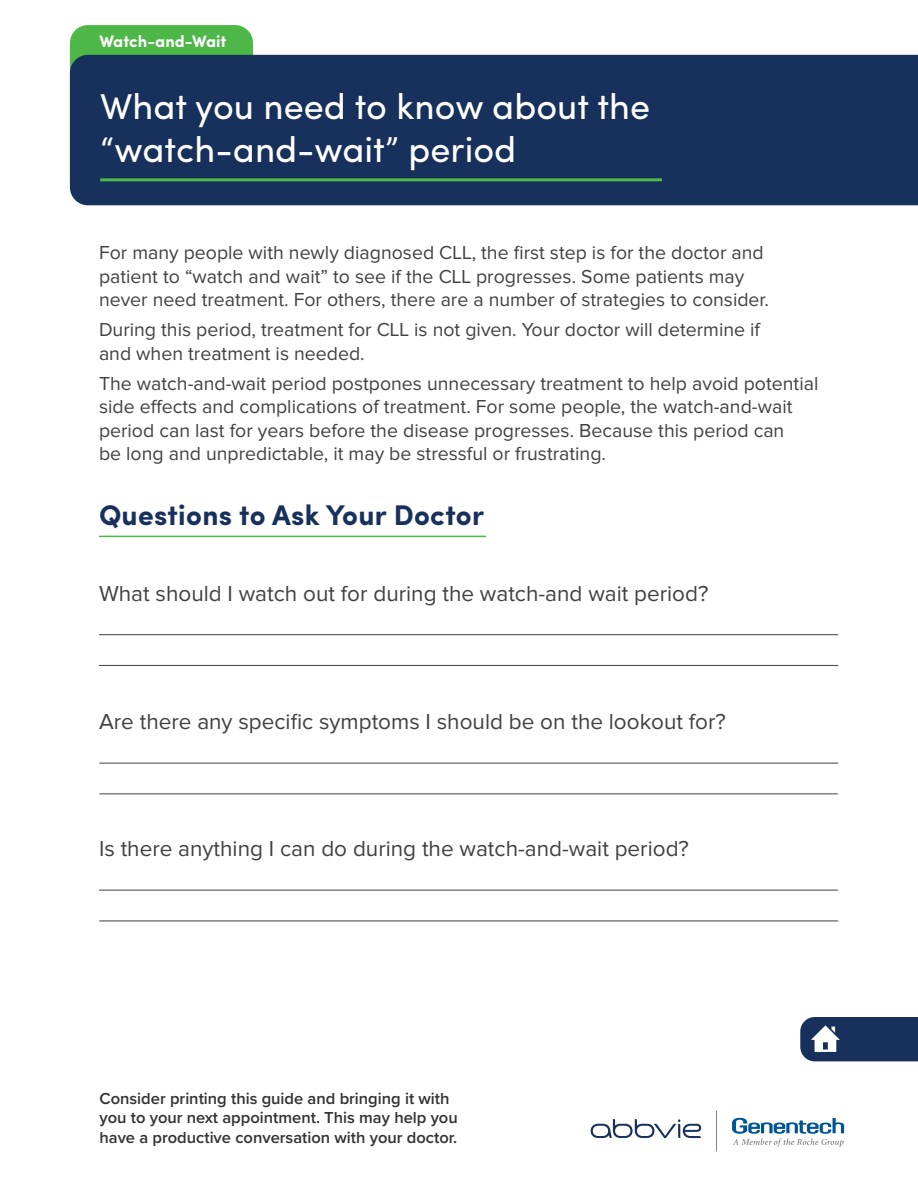
<style>
.page{position:relative;width:918px;height:1188px;background:#fff}
.page>*{position:absolute;margin:0;border:0;box-sizing:border-box;transform-origin:0 0}
.t1{font:36px/43.2px "Sofia Pro";color:#fff}
.t2{font:700 28.5px "Sofia Pro";letter-spacing:.01em;color:#17315c}
.t3{font:22.5px "Proxima Nova";color:#414042}
.t4{font:19.5px/23.4px "Proxima Nova";color:#414042}
.t5{font:600 16.5px/19.8px "Proxima Nova";color:#333132}
.t6{font:700 16.5px "Sofia Pro";color:#fff}
</style>
<div class="page">
<div style="left:70px;top:25px;width:183px;height:177px;background:#4db748;border-radius:18px"></div>
<div style="left:70px;top:55px;width:848px;height:150px;background:#17315c"></div>
<hr style="left:99px;top:536px;width:387px;height:1px;background:#4db748">
<hr style="left:99px;top:634px;width:739px;height:1px;background:#414042">
<hr style="left:99px;top:763px;width:739px;height:1px;background:#414042">
<hr style="left:99px;top:665px;width:739px;height:1px;background:#414042">
<hr style="left:99px;top:794px;width:739px;height:1px;background:#414042">
<hr style="left:99px;top:890px;width:739px;height:1px;background:#414042">
<hr style="left:99px;top:921px;width:739px;height:1px;background:#414042">
<svg style="left:800px;top:1017px;width:118px;height:44px"></svg>
<svg style="left:591px;top:1119px;width:110px;height:19px"></svg>
<hr style="left:716px;top:1111px;width:1px;height:40px;background:#7e8083">
<svg style="left:732px;top:1118px;width:112px;height:29px"></svg>
<hr style="left:100px;top:178px;width:562px;height:3px;background:#4db748">
<p class="t6" style="left:99px;top:29px;width:129px">Watch-and-Wait</p>
<h1 class="t1" style="left:100px;top:82px;width:552px">What you need to know about the “watch-and-wait” period</h1>
<p class="t4" style="left:99px;top:242px;width:671px">For many people with newly diagnosed CLL, the first step is for the doctor and patient to “watch and wait” to see if the CLL progresses. Some patients may never need treatment. For others, there are a number of strategies to consider.</p>
<p class="t4" style="left:99px;top:319px;width:663px">During this period, treatment for CLL is not given. Your doctor will determine if and when treatment is needed.</p>
<p class="t4" style="left:99px;top:372px;width:721px">The watch-and-wait period postpones unnecessary treatment to help avoid potential side effects and complications of treatment. For some people, the watch-and-wait period can last for years before the disease progresses. Because this period can<br>be long and unpredictable, it may be stressful or frustrating.</p>
<h2 class="t2" style="left:99px;top:494px;width:387px">Questions to Ask Your Doctor</h2>
<p class="t3" style="left:99px;top:581px;width:611px">What should I watch out for during the watch-and wait period?</p>
<p class="t3" style="left:99px;top:709px;width:629px">Are there any specific symptoms I should be on the lookout for?</p>
<p class="t3" style="left:99px;top:836px;width:592px">Is there anything I can do during the watch-and-wait period?</p>
<p class="t5" style="left:99px;top:1088px;width:360px">Consider printing this guide and bringing it with you to your next appointment. This may help you have a productive conversation with your doctor.</p>
</div>
